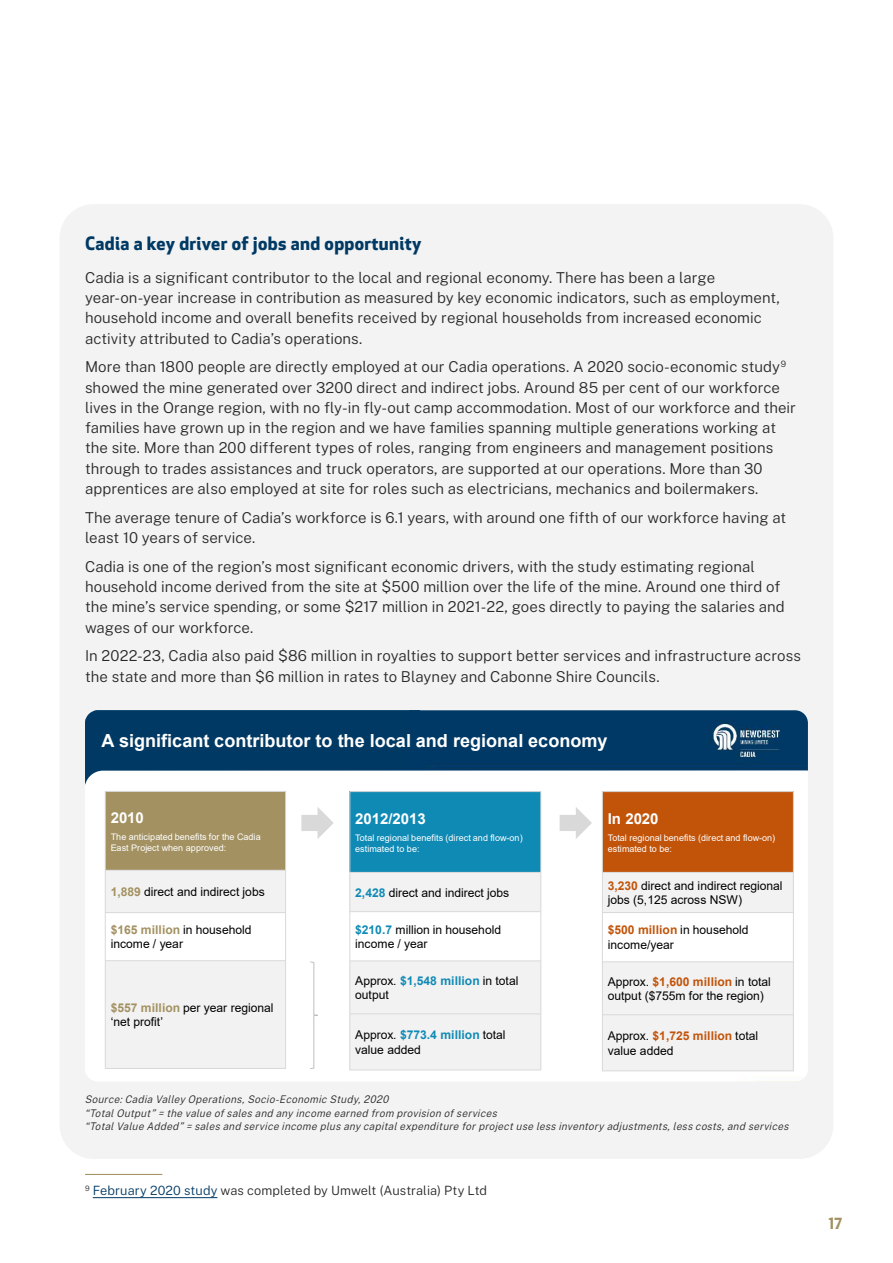
<style>
.page{position:relative;width:893px;height:1263px;background:#fff}
.page>*{position:absolute;margin:0;border:0;box-sizing:border-box;transform-origin:0 0}
.t1{font:700 18px "Arial";color:#fff}
.t2{font:700 18px "Apex New";letter-spacing:.02em;color:#003964}
.t3{font:300 15px/20.2px "Public Sans";letter-spacing:.005em;color:#292829}
.t4{font:700 15px "Arial";color:#fff}
.t5{font:700 15px "Apex New";color:#a39161}
.t6{font:300 12.75px "Public Sans";letter-spacing:.005em;color:#292829}
.t7{font:12.15px/14.4px "Arial";letter-spacing:-.005em;color:#000}
.t8{font:italic 300 10.5px/13.5px "Public Sans";letter-spacing:.005em;color:#292829}
.t9{font:9px/10.8px "Arial";letter-spacing:.005em;color:#fff}
.t10{font:6px "Arial";letter-spacing:-.01em;color:#000}
.s1{font-weight:700;color:#a39161}
.s2{font-weight:700;color:#0f8ab5}
.s3{font-weight:700;color:#c2540a}
.s4{color:#003964}
</style>
<div class="page">
<div style="left:60px;top:204px;width:773px;height:955px;background:#f2f3f2;border-radius:34px"></div>
<div style="left:85px;top:839px;width:723px;height:192px;background:#fff"></div>
<div style="left:85px;top:1031px;width:723px;height:50px;background:#fff"></div>
<div style="left:85px;top:710px;width:335px;height:74px;background:#003963"></div>
<div style="left:85px;top:710px;width:335px;height:74px;border:1px solid #003864"></div>
<img style="left:409px;top:710px;width:399px;height:60px">
<div style="left:350px;top:791px;width:191px;height:81px;background:#0f8ab5"></div>
<div style="left:350px;top:872px;width:191px;height:40px;background:#f2f2f2"></div>
<div style="left:350px;top:961px;width:191px;height:53px;background:#f2f2f2"></div>
<div style="left:350px;top:1014px;width:191px;height:56px;background:#f2f2f2"></div>
<hr style="left:350px;top:872px;width:191px;height:1px;background:#d9d9d9">
<hr style="left:350px;top:911px;width:191px;height:1px;background:#d9d9d9">
<hr style="left:350px;top:961px;width:191px;height:1px;background:#d9d9d9">
<hr style="left:350px;top:1013px;width:191px;height:1px;background:#d9d9d9">
<hr style="left:350px;top:791px;width:1px;height:279px;background:#d9d9d9">
<hr style="left:541px;top:791px;width:1px;height:279px;background:#d9d9d9">
<hr style="left:350px;top:1070px;width:191px;height:1px;background:#d9d9d9">
<div style="left:105px;top:791px;width:181px;height:79px;background:#a39161"></div>
<div style="left:105px;top:870px;width:181px;height:43px;background:#f2f2f2"></div>
<div style="left:105px;top:961px;width:181px;height:107px;background:#f2f2f2"></div>
<hr style="left:105px;top:870px;width:181px;height:1px;background:#d9d9d9">
<hr style="left:105px;top:912px;width:181px;height:1px;background:#d9d9d9">
<hr style="left:105px;top:960px;width:181px;height:1px;background:#d9d9d9">
<hr style="left:105px;top:791px;width:1px;height:278px;background:#d9d9d9">
<hr style="left:285px;top:791px;width:1px;height:278px;background:#d9d9d9">
<hr style="left:105px;top:1068px;width:181px;height:1px;background:#d9d9d9">
<svg style="left:309px;top:961px;width:9px;height:108px"></svg>
<div style="left:602px;top:791px;width:191px;height:81px;background:#c2540a"></div>
<div style="left:602px;top:872px;width:191px;height:40px;background:#f2f2f2"></div>
<div style="left:602px;top:962px;width:191px;height:53px;background:#f2f2f2"></div>
<div style="left:602px;top:1015px;width:191px;height:56px;background:#f2f2f2"></div>
<hr style="left:602px;top:872px;width:192px;height:1px;background:#d9d9d9">
<hr style="left:602px;top:912px;width:192px;height:1px;background:#d9d9d9">
<hr style="left:602px;top:961px;width:192px;height:1px;background:#d9d9d9">
<hr style="left:602px;top:1014px;width:192px;height:1px;background:#d9d9d9">
<hr style="left:602px;top:791px;width:1px;height:280px;background:#d9d9d9">
<hr style="left:793px;top:791px;width:1px;height:280px;background:#d9d9d9">
<hr style="left:602px;top:1070px;width:192px;height:1px;background:#d9d9d9">
<svg style="left:85px;top:770px;width:723px;height:69px"></svg>
<hr style="left:93px;top:1197px;width:124px;height:1px;background:#003964">
<hr style="left:85px;top:1174px;width:77px;height:1px;background:#a39161">
<p class="t2" style="left:85px;top:230px;width:338px">Cadia a key driver of jobs and opportunity</p>
<p class="t3" style="left:85px;top:267px;width:696px">Cadia is a significant contributor to the local and regional economy. There has been a large year‑on‑year increase in contribution as measured by key economic indicators, such as employment, household income and overall benefits received by regional households from increased economic activity attributed to Cadia’s operations.</p>
<p class="t3" style="left:85px;top:356px;width:712px">More than 1800 people are directly employed at our Cadia operations. A 2020 socio-economic study<sup>9 </sup>showed the mine generated over 3200 direct and indirect jobs. Around 85 per cent of our workforce lives in the Orange region, with no fly-in fly-out camp accommodation. Most of our workforce and their families have grown up in the region and we have families spanning multiple generations working at the site. More than 200 different types of roles, ranging from engineers and management positions through to trades assistances and truck operators, are supported at our operations. More than 30 apprentices are also employed at site for roles such as electricians, mechanics and boilermakers.</p>
<p class="t3" style="left:85px;top:507px;width:703px">The average tenure of Cadia’s workforce is 6.1 years, with around one fifth of our workforce having at least 10 years of service.</p>
<p class="t3" style="left:85px;top:556px;width:701px">Cadia is one of the region’s most significant economic drivers, with the study estimating regional household income derived from the site at $500 million over the life of the mine. Around one third of the mine’s service spending, or some $217 million in 2021-22, goes directly to paying the salaries and wages of our workforce.</p>
<p class="t3" style="left:85px;top:645px;width:717px">In 2022-23, Cadia also paid $86 million in royalties to support better services and infrastructure across the state and more than $6 million in rates to Blayney and Cabonne Shire Councils.</p>
<p class="t1" style="left:102px;top:728px;width:507px">A significant contributor to the local and regional economy</p>
<p class="t4" style="left:111px;top:807px;width:35px">2010</p>
<p class="t9" style="left:111px;top:831px;width:152px">The anticipated benefits for the Cadia<br>East Project when approved:</p>
<p class="t7" style="left:111px;top:884px;width:156px"><span class="s1">1,889</span> direct and indirect jobs</p>
<p class="t7" style="left:111px;top:922px;width:142px"><span class="s1">$165 million</span> in household income / year</p>
<p class="t7" style="left:111px;top:1000px;width:164px"><span class="s1">$557 million</span> per year regional ‘net profit’</p>
<p class="t4" style="left:355px;top:809px;width:72px">2012/2013</p>
<p class="t9" style="left:355px;top:833px;width:169px">Total regional benefits (direct and flow-on) estimated to be:</p>
<p class="t7" style="left:355px;top:885px;width:156px"><span class="s2">2,428</span> direct and indirect jobs</p>
<p class="t7" style="left:355px;top:922px;width:147px"><span class="s2">$210.7</span> million in household income / year</p>
<p class="t7" style="left:355px;top:973px;width:165px">Approx. <span class="s2">$1,548 million</span> in total output</p>
<p class="t7" style="left:355px;top:1028px;width:152px">Approx. <span class="s2">$773.4 million</span> total value added</p>
<p class="t4" style="left:608px;top:809px;width:52px">In 2020</p>
<p class="t9" style="left:608px;top:833px;width:169px">Total regional benefits (direct and flow-on) estimated to be:</p>
<p class="t7" style="left:608px;top:878px;width:176px"><span class="s3">3,230</span> direct and indirect regional jobs (5,125 across NSW)</p>
<p class="t7" style="left:608px;top:923px;width:142px"><span class="s3">$500 million</span> in household income/year</p>
<p class="t7" style="left:608px;top:974px;width:165px">Approx. <span class="s3">$1,600 million</span> in total output ($755m for the region)</p>
<p class="t7" style="left:608px;top:1028px;width:152px">Approx. <span class="s3">$1,725 million</span> total value added</p>
<p class="t10" style="left:111px;top:1093px;width:227px">“Total Output” = the value of sales and any income earned from provision of services</p>
<p class="t8" style="left:85px;top:1092px;width:706px">Source: Cadia Valley Operations, Socio-Economic Study, 2020<br>“Total Output” = the value of sales and any income earned from provision of services<br>“Total Value Added” = sales and service income plus any capital expenditure for project use less inventory adjustments, less costs, and services</p>
<p class="t6" style="left:85px;top:1182px;width:404px"><sup>9</sup> <span class="s4">February 2020 study</span> was completed by Umwelt (Australia) Pty Ltd</p>
<p class="t5" style="left:829px;top:1212px;width:15px">17</p>
</div>
